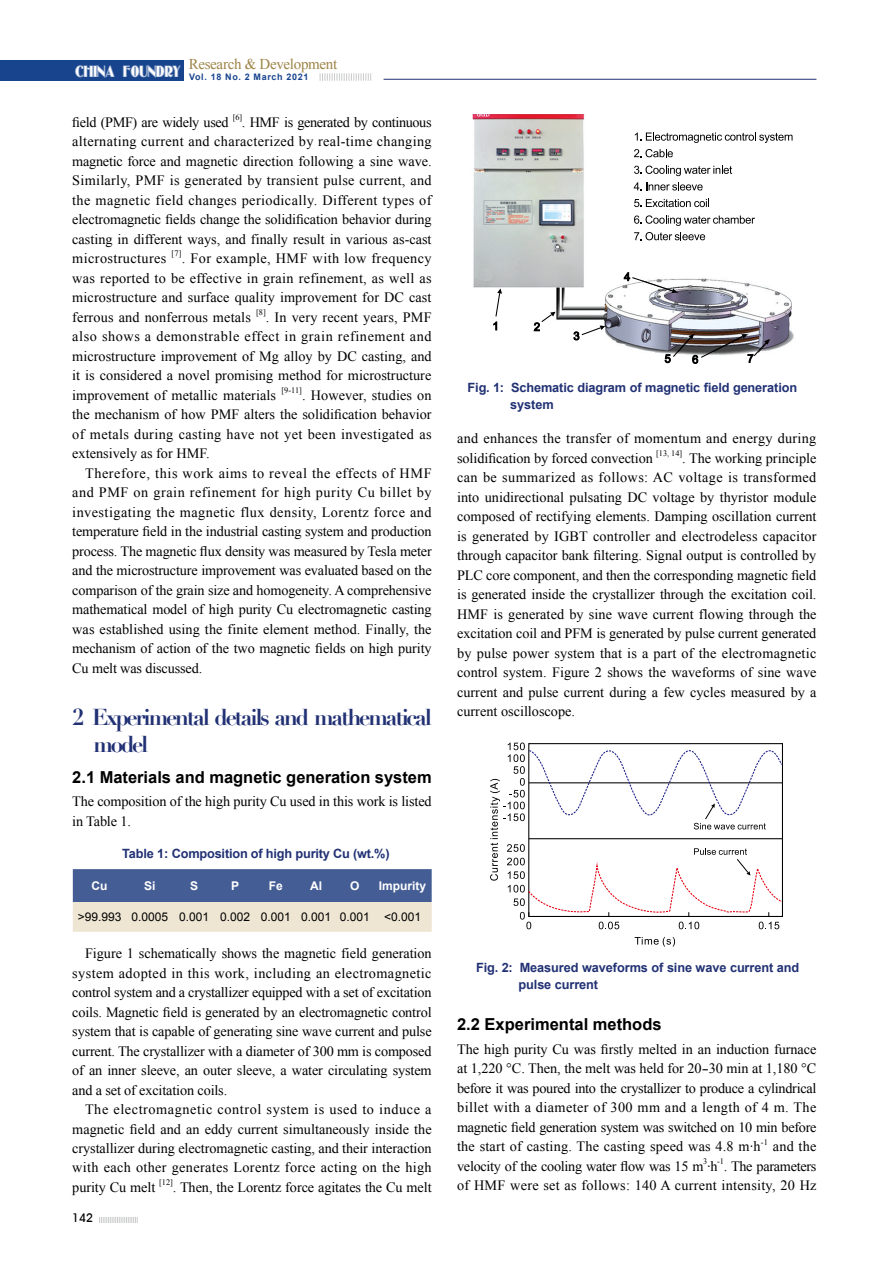
<style>
.page{position:relative;width:893px;height:1263px;background:#fff}
.page>*{position:absolute;margin:0;border:0;box-sizing:border-box;transform-origin:0 0}
.t1{font:700 22.5px/27px "Didot";letter-spacing:-.1em;color:#213174}
.t2{font:700 16.5px "Arial";color:#000}
.t3{font:15px "Times New Roman";letter-spacing:-.02em;color:#9d8447}
.t4{font:14.25px/19.5px "Times New Roman";color:#000;text-align:justify}
.t5{font:14.25px/19.5px "Times New Roman";letter-spacing:.02em;color:#000}
.t6{font:14.25px/19.5px "Times New Roman";letter-spacing:-.02em;color:#000;text-align:right}
.t7{font:14.25px "Times New Roman";letter-spacing:-.025em;color:#000}
.t8{font:700 12.75px/16.4px "Arial";letter-spacing:-.01em;color:#213174}
.t9{font:12px "Arial";color:#000}
.t10{font:700 12px "Arial";color:#fff}
.t11{font:500 12px "Avant Garde IT Cby BT";color:#000}
.t12{font:700 9px "Arial";letter-spacing:.075em;color:#18448e}
.t13{font:8.25px "Times New Roman";letter-spacing:-.005em;color:#000}
</style>
<div class="page">
<svg style="left:99px;top:1217px;width:39px;height:6px"></svg>
<div style="left:0;top:60px;width:184px;height:21px;background:#18448e"></div>
<svg style="left:320px;top:73px;width:51px;height:8px"></svg>
<hr style="left:384px;top:79px;width:432px;height:1px;background:#213174">
<svg style="left:635px;top:937px;width:40px;height:10px"></svg>
<svg style="left:490px;top:742px;width:293px;height:187px"></svg>
<svg style="left:73px;top:869px;width:359px;height:63px;background:#959eb2"></svg>
<img style="left:472px;top:115px;width:322px;height:247px">
<svg style="left:635px;top:132px;width:157px;height:11px"></svg>
<svg style="left:634px;top:149px;width:39px;height:8px"></svg>
<svg style="left:634px;top:166px;width:98px;height:10px"></svg>
<svg style="left:634px;top:182px;width:69px;height:8px"></svg>
<svg style="left:634px;top:199px;width:75px;height:8px"></svg>
<svg style="left:634px;top:215px;width:121px;height:11px"></svg>
<svg style="left:634px;top:232px;width:71px;height:8px"></svg>
<svg style="left:493px;top:288px;width:9px;height:42px"></svg>
<svg style="left:534px;top:312px;width:22px;height:19px"></svg>
<svg style="left:573px;top:325px;width:32px;height:15px"></svg>
<svg style="left:624px;top:272px;width:53px;height:21px"></svg>
<svg style="left:665px;top:334px;width:104px;height:30px"></svg>
<p class="t3" style="left:189px;top:54px;width:150px">Research &amp; Development</p>
<p class="t12" style="left:75px;top:70px;width:235px"><sup>CHINA</sup> <sup>FOUNDRY</sup> Vol. 18 No. 2 March 2021</p>
<p class="t7" style="left:72px;top:112px;width:158px">field (PMF) are widely used</p>
<p class="t13" style="left:233px;top:112px;width:11px">[6]</p>
<p class="t4" style="left:72px;top:112px;width:361px;text-indent:170px">. HMF is generated by continuous alternating current and characterized by real-time changing magnetic force and magnetic direction following a sine wave.<br>Similarly, PMF is generated by transient pulse current, and the magnetic field changes periodically. Different types of electromagnetic fields change the solidification behavior during casting in different ways, and finally result in various as-cast microstructures</p>
<p class="t13" style="left:172px;top:248px;width:12px">[7]</p>
<p class="t4" style="left:72px;top:248px;width:361px;text-indent:110px">. For example, HMF with low frequency was reported to be effective in grain refinement, as well as microstructure and surface quality improvement for DC cast ferrous and nonferrous metals</p>
<p class="t13" style="left:256px;top:307px;width:11px">[8]</p>
<p class="t4" style="left:72px;top:307px;width:361px;text-indent:194px">. In very recent years, PMF also shows a demonstrable effect in grain refinement and microstructure improvement of Mg alloy by DC casting, and it is considered a novel promising method for microstructure improvement of metallic materials</p>
<p class="t13" style="left:281px;top:385px;width:22px">[9-11]</p>
<p class="t4" style="left:72px;top:385px;width:361px;text-indent:230px">. However, studies on the mechanism of how PMF alters the solidification behavior of metals during casting have not yet been investigated as extensively as for HMF.</p>
<p class="t4" style="left:72px;top:463px;width:361px;text-indent:13px">Therefore, this work aims to reveal the effects of HMF and PMF on grain refinement for high purity Cu billet by investigating the magnetic flux density, Lorentz force and temperature field in the industrial casting system and production process. The magnetic flux density was measured by Tesla meter and the microstructure improvement was evaluated based on the comparison of the grain size and homogeneity. A comprehensive mathematical model of high purity Cu electromagnetic casting was established using the finite element method. Finally, the mechanism of action of the two magnetic fields on high purity Cu melt was discussed.</p>
<h1 class="t1" style="left:93px;top:704px;width:340px;text-indent:-21px">2 Experimental details and mathematical model</h1>
<p class="t2" style="left:72px;top:766px;width:361px">2.1 Materials and magnetic generation system</p>
<p class="t4" style="left:72px;top:791px;width:361px">The composition of the high purity Cu used in this work is listed in Table 1.</p>
<p class="t8" style="left:122px;top:845px;width:269px">Table 1: Composition of high purity Cu (wt.%)</p>
<p class="t10" style="left:92px;top:878px;width:17px">Cu</p>
<p class="t10" style="left:144px;top:878px;width:13px">Si</p>
<p class="t10" style="left:190px;top:878px;width:10px">S</p>
<p class="t10" style="left:231px;top:878px;width:10px">P</p>
<p class="t10" style="left:269px;top:878px;width:16px">Fe</p>
<p class="t10" style="left:310px;top:878px;width:13px">Al</p>
<p class="t10" style="left:350px;top:878px;width:11px">O</p>
<p class="t10" style="left:379px;top:878px;width:49px">Impurity</p>
<p class="t9" style="left:78px;top:909px;width:345px">&gt;99.993 0.0005 0.001 0.002 0.001 0.001 0.001 &lt;0.001</p>
<p class="t4" style="left:72px;top:943px;width:361px;text-indent:13px">Figure 1 schematically shows the magnetic field generation system adopted in this work, including an electromagnetic control system and a crystallizer equipped with a set of excitation coils. Magnetic field is generated by an electromagnetic control system that is capable of generating sine wave current and pulse current. The crystallizer with a diameter of 300 mm is composed of an inner sleeve, an outer sleeve, a water circulating system and a set of excitation coils.</p>
<p class="t4" style="left:72px;top:1099px;width:361px;text-indent:13px">The electromagnetic control system is used to induce a magnetic field and an eddy current simultaneously inside the crystallizer during electromagnetic casting, and their interaction with each other generates Lorentz force acting on the high purity Cu melt</p>
<p class="t13" style="left:159px;top:1177px;width:15px">[12]</p>
<p class="t4" style="left:173px;top:1177px;width:260px">. Then, the Lorentz force agitates the Cu melt</p>
<p class="t11" style="left:72px;top:1211px;width:22px">142</p>
<p class="t8" style="left:510px;top:380px;width:288px;text-indent:-43px">Fig. 1: Schematic diagram of magnetic field generation system</p>
<p class="t5" style="left:457px;top:429px;width:361px">and enhances the transfer of momentum and energy during solidification by forced convection</p>
<p class="t13" style="left:656px;top:448px;width:28px">[13, 14]</p>
<p class="t4" style="left:457px;top:448px;width:361px;text-indent:225px">. The working principle can be summarized as follows: AC voltage is transformed into unidirectional pulsating DC voltage by thyristor module composed of rectifying elements. Damping oscillation current is generated by IGBT controller and electrodeless capacitor through capacitor bank filtering. Signal output is controlled by PLC core component, and then the corresponding magnetic field is generated inside the crystallizer through the excitation coil.<br>HMF is generated by sine wave current flowing through the excitation coil and PFM is generated by pulse current generated by pulse power system that is a part of the electromagnetic control system. Figure 2 shows the waveforms of sine wave current and pulse current during a few cycles measured by a current oscilloscope.</p>
<p class="t8" style="left:519px;top:960px;width:282px;text-indent:-43px">Fig. 2: Measured waveforms of sine wave current and pulse current</p>
<p class="t2" style="left:457px;top:1014px;width:206px">2.2 Experimental methods</p>
<p class="t4" style="left:457px;top:1039px;width:361px">The high purity Cu was firstly melted in an induction furnace at 1,220 °C. Then, the melt was held for 20-30 min at 1,180 °C before it was poured into the crystallizer to produce a cylindrical billet with a diameter of 300 mm and a length of 4 m. The magnetic field generation system was switched on 10 min before the start of casting. The casting speed was 4.8 m·h</p>
<p class="t13" style="left:761px;top:1136px;width:9px">-1</p>
<p class="t6" style="left:457px;top:1137px;width:361px">and the<br>velocity of the cooling water flow was 15 m ·h . The parameters</p>
<p class="t13" style="left:703px;top:1156px;width:6px">3</p>
<p class="t13" style="left:717px;top:1156px;width:8px">-1</p>
<p class="t5" style="left:457px;top:1176px;width:361px">of HMF were set as follows: 140 A current intensity, 20 Hz</p>
</div>
